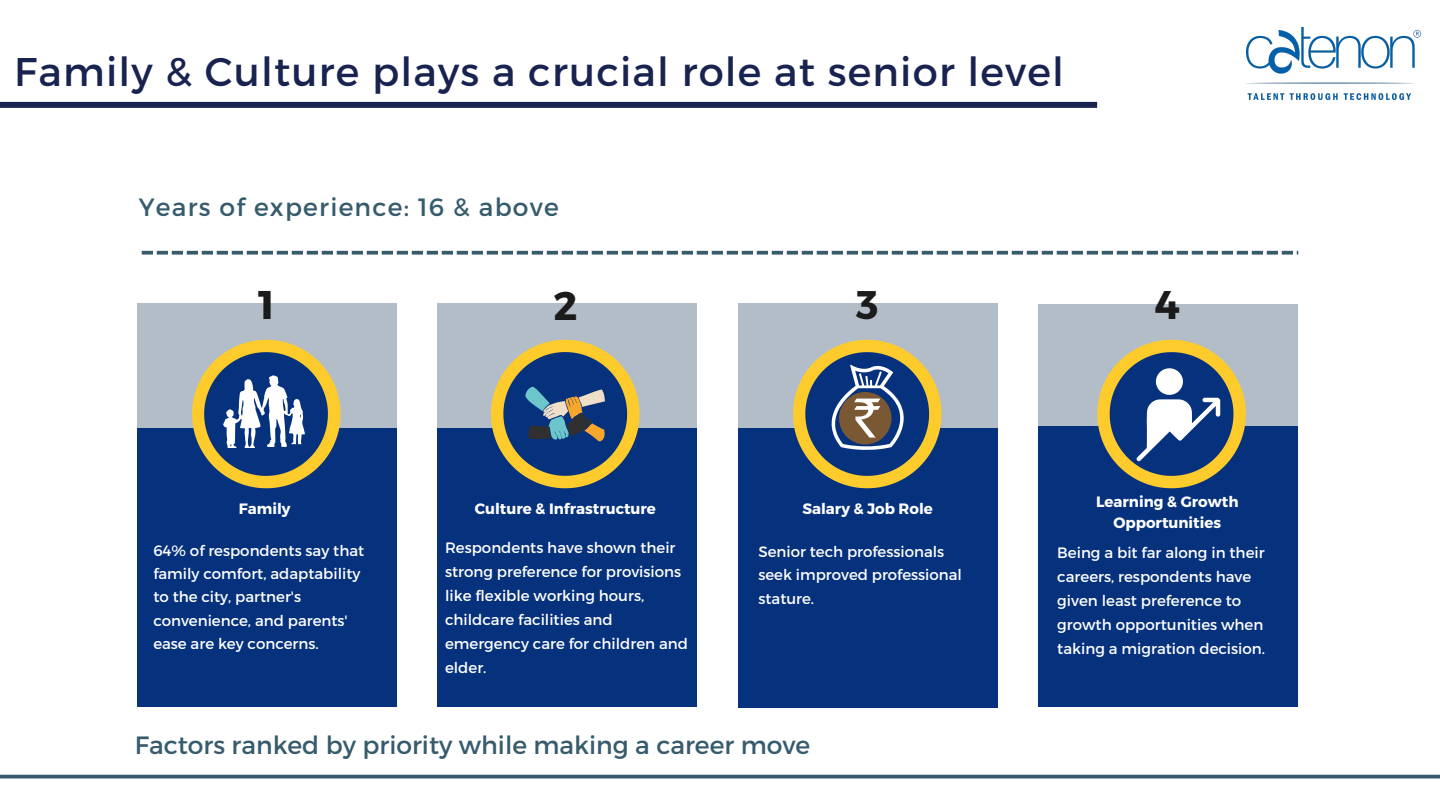
<style>
.page{position:relative;width:1440px;height:810px;background:#fff}
.page>*{position:absolute;margin:0;border:0;box-sizing:border-box;transform-origin:0 0}
.t1{font:40px "Montserrat";letter-spacing:.03em;color:#192350}
.t2{font:700 40px "Montserrat";color:#1b1b1b}
.t3{font:25px "Montserrat";color:#365b6d}
.t4{font:25px "Montserrat";letter-spacing:.05em;color:#365b6d}
.t5{font:15px/24px "Montserrat";color:#fff}
.t6{font:700 15px/21px "Montserrat";color:#fff;text-align:center}
</style>
<div class="page">
<div style="left:738px;top:402px;width:260px;height:305px;background:#06327d"></div>
<div style="left:738px;top:304px;width:260px;height:124px;background:#b2bdc8"></div>
<div style="left:437px;top:425px;width:260px;height:282px;background:#06327d"></div>
<div style="left:437px;top:304px;width:260px;height:124px;background:#b2bdc8"></div>
<div style="left:137px;top:425px;width:259px;height:282px;background:#06327d"></div>
<div style="left:137px;top:304px;width:259px;height:124px;background:#b2bdc8"></div>
<div style="left:1039px;top:425px;width:259px;height:282px;background:#06327d"></div>
<div style="left:1039px;top:304px;width:259px;height:122px;background:#b2bdc8"></div>
<hr style="left:0;top:775px;width:1440px;height:3px;background:#365b6d">
<svg style="left:142px;top:251px;width:1156px;height:4px"></svg>
<svg style="left:192px;top:340px;width:149px;height:148px"></svg>
<svg style="left:491px;top:340px;width:149px;height:148px"></svg>
<svg style="left:1097px;top:340px;width:149px;height:148px"></svg>
<svg style="left:793px;top:340px;width:149px;height:148px"></svg>
<img style="left:1246px;top:28px;width:174px;height:72px">
<div style="left:0;top:102px;width:1097px;height:6px;background:#192350"></div>
<h1 class="t1" style="left:14px;top:46px;width:1051px">Family &amp; Culture plays a crucial role at senior level</h1>
<h2 class="t4" style="left:139px;top:191px;width:422px">Years of experience: 16 &amp; above</h2>
<h1 class="t2" style="left:258px;top:279px;width:18px">1</h1>
<h1 class="t2" style="left:553px;top:280px;width:25px">2</h1>
<h1 class="t2" style="left:856px;top:279px;width:24px">3</h1>
<h1 class="t2" style="left:1155px;top:279px;width:27px">4</h1>
<p class="t6" style="left:239px;top:497px;width:53px">Family</p>
<p class="t6" style="left:475px;top:497px;width:183px">Culture &amp; Infrastructure</p>
<p class="t6" style="left:802px;top:497px;width:132px">Salary &amp; Job Role</p>
<p class="t6" style="left:1096px;top:491px;width:144px">Learning &amp; Growth<br>Opportunities</p>
<p class="t5" style="left:153px;top:538px;width:212px;line-height:23.2px">64% of respondents say that family comfort, adaptability to the city, partner's convenience, and parents' ease are key concerns.</p>
<p class="t5" style="left:445px;top:534px;width:244px">Respondents have shown their strong preference for provisions like flexible working hours, childcare facilities and emergency care for children and elder.</p>
<p class="t5" style="left:758px;top:539px;width:205px;line-height:23.2px">Senior tech professionals seek improved professional stature.</p>
<p class="t5" style="left:1057px;top:540px;width:209px">Being a bit far along in their careers, respondents have given least preference to growth opportunities when taking a migration decision.</p>
<h2 class="t3" style="left:135px;top:729px;width:677px">Factors ranked by priority while making a career move</h2>
</div>
